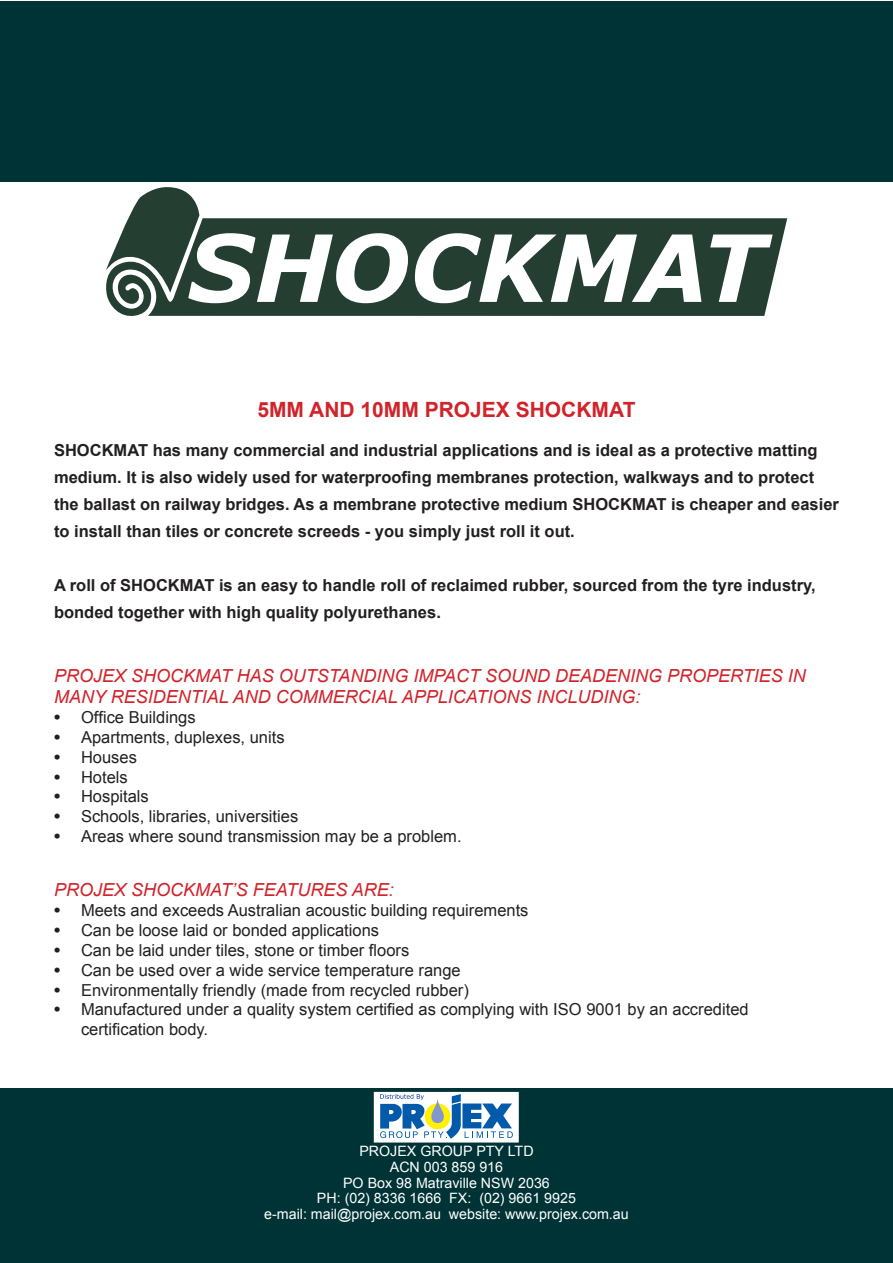
<style>
.page{position:relative;width:893px;height:1263px;background:#fff}
.page>*{position:absolute;margin:0;border:0;box-sizing:border-box;transform-origin:0 0}
.t1{font:700 21px "Arial";color:#d1232a}
.t2{font:italic 18px/21.6px "Arial";color:#d1232a}
.t3{font:16.5px/19.8px "Arial";color:#231f20}
.t4{font:700 16.5px/27px "Arial";color:#231f20}
.t5{font:14.25px "Arial";color:#fff}
.s1{font-family:"Times";font-size:18px}
</style>
<div class="page">
<div style="left:0;top:1089px;width:893px;height:174px;background:#003336"></div>
<div style="left:374px;top:1092px;width:145px;height:50px;background:#fff"></div>
<svg style="left:380px;top:1094px;width:133px;height:45px"></svg>
<svg style="left:110px;top:218px;width:677px;height:98px;fill:#243e31"></svg>
<svg style="left:106px;top:187px;width:302px;height:116px"></svg>
<svg style="left:415px;top:233px;width:286px;height:70px"></svg>
<svg style="left:710px;top:234px;width:63px;height:68px"></svg>
<div style="left:0;top:1px;width:893px;height:180px;background:#003336"></div>
<p class="t1" style="left:257px;top:396px;width:380px">5MM AND 10MM PROJEX SHOCKMAT</p>
<p class="t4" style="left:54px;top:437px;width:786px">SHOCKMAT has many commercial and industrial applications and is ideal as a protective matting medium. It is also widely used for waterproofing membranes protection, walkways and to protect the ballast on railway bridges. As a membrane protective medium SHOCKMAT is cheaper and easier to install than tiles or concrete screeds - you simply just roll it out.</p>
<p class="t4" style="left:54px;top:572px;width:763px">A roll of SHOCKMAT is an easy to handle roll of reclaimed rubber, sourced from the tyre industry, bonded together with high quality polyurethanes.</p>
<p class="t2" style="left:54px;top:665px;width:753px">PROJEX SHOCKMAT HAS OUTSTANDING IMPACT SOUND DEADENING PROPERTIES IN<br>MANY RESIDENTIAL AND COMMERCIAL APPLICATIONS INCLUDING:</p>
<p class="t3" style="left:54px;top:708px;width:143px"><span class="s1">•</span> Office Buildings</p>
<p class="t3" style="left:54px;top:727px;width:232px"><span class="s1">•</span> Apartments, duplexes, units</p>
<p class="t3" style="left:54px;top:747px;width:84px"><span class="s1">•</span> Houses</p>
<p class="t3" style="left:54px;top:767px;width:75px"><span class="s1">•</span> Hotels</p>
<p class="t3" style="left:54px;top:787px;width:96px"><span class="s1">•</span> Hospitals</p>
<p class="t3" style="left:54px;top:807px;width:246px"><span class="s1">•</span> Schools, libraries, universities</p>
<p class="t3" style="left:54px;top:826px;width:409px"><span class="s1">•</span> Areas where sound transmission may be a problem.</p>
<p class="t2" style="left:54px;top:880px;width:341px">PROJEX SHOCKMAT’S FEATURES ARE:</p>
<p class="t3" style="left:54px;top:901px;width:476px"><span class="s1">•</span> Meets and exceeds Australian acoustic building requirements</p>
<p class="t3" style="left:54px;top:920px;width:327px"><span class="s1">•</span> Can be loose laid or bonded applications</p>
<p class="t3" style="left:54px;top:940px;width:357px"><span class="s1">•</span> Can be laid under tiles, stone or timber floors</p>
<p class="t3" style="left:54px;top:960px;width:408px"><span class="s1">•</span> Can be used over a wide service temperature range</p>
<p class="t3" style="left:54px;top:980px;width:416px"><span class="s1">•</span> Environmentally friendly (made from recycled rubber)</p>
<p class="t3" style="left:81px;top:1000px;width:669px;text-indent:-27px"><span class="s1">•</span> Manufactured under a quality system certified as complying with ISO 9001 by an accredited certification body.</p>
<p class="t5" style="left:359px;top:1142px;width:176px">PROJEX GROUP PTY LTD</p>
<p class="t5" style="left:390px;top:1157px;width:115px">ACN 003 859 916</p>
<p class="t5" style="left:343px;top:1173px;width:208px">PO Box 98 Matraville NSW 2036</p>
<p class="t5" style="left:317px;top:1189px;width:261px">PH: (02) 8336 1666 FX: (02) 9661 9925</p>
<p class="t5" style="left:264px;top:1205px;width:366px">e-mail: mail@projex.com.au website: www.projex.com.au</p>
</div>
